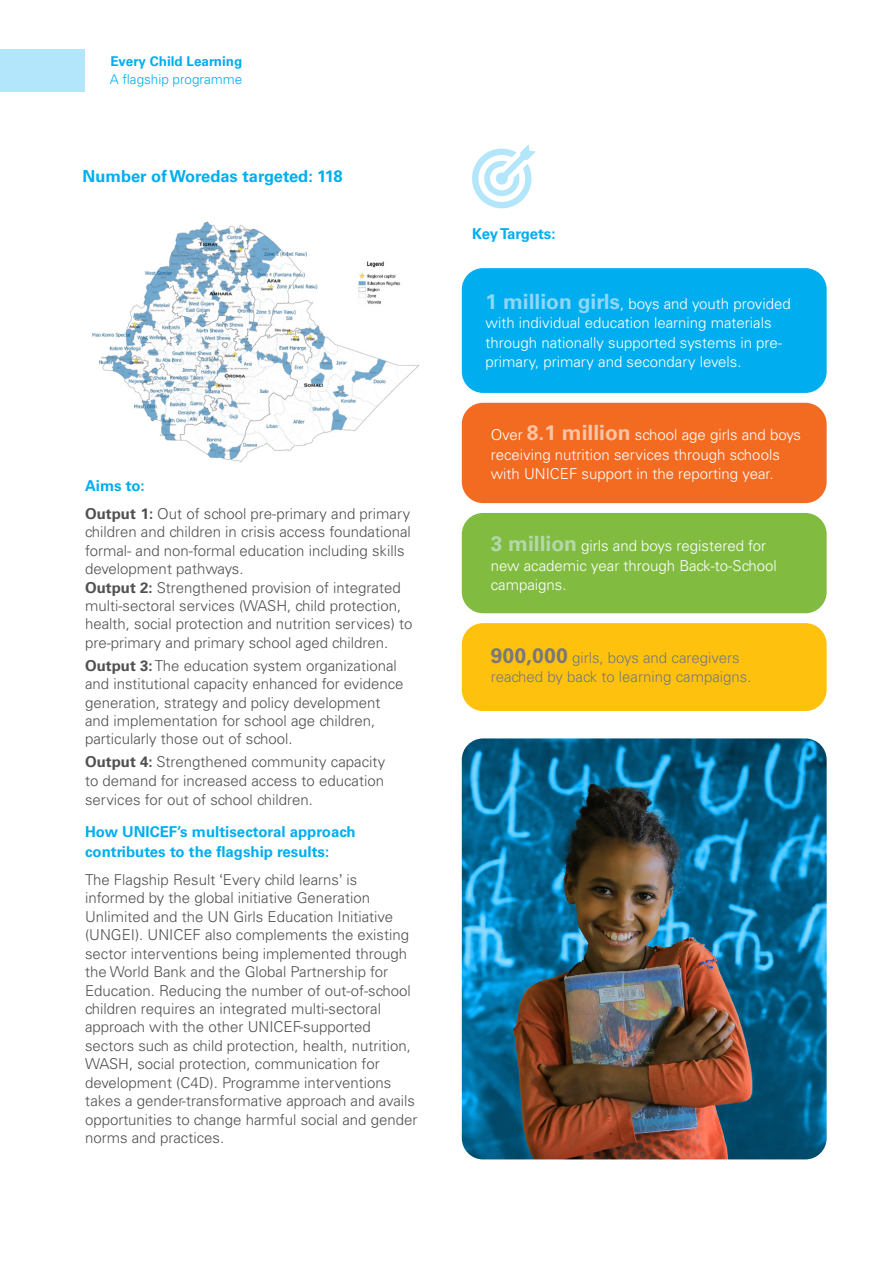
<style>
.page{position:relative;width:893px;height:1263px;background:#fff}
.page>*{position:absolute;margin:0;border:0;box-sizing:border-box;transform-origin:0 0}
.t1{font:700 16.5px "Univers LT Std";color:#00aeef}
.List_Paragraph{font:300 15px/18.5px "Univers LT Std";color:#515151}
.t2{font:300 15px/19.5px "Univers LT Std";color:#fff}
.t3{font:700 15px/19.5px "Univers LT Std";color:#00aeef}
.t4{font:300 15px/19.5px "Univers LT Std";color:#79787a}
.t5{font:700 13.5px "Univers LT Std";color:#00aeef}
.t6{font:300 13.5px "Univers LT Std";color:#00aeef}
.s1{font-weight:700}
.s2{font-weight:700;color:#fff}
.s3{font-family:"Microsoft Sans Serif";font-weight:400}
.s4{font-weight:700;font-size:21px;color:#8dd7f7}
.s5{font-weight:700;font-size:21px;color:#fac4a6}
.s6{font-weight:700;font-size:21px;color:#b5d7ac}
.s7{font-weight:700;font-size:21px}
</style>
<div class="page">
<div style="left:0;top:49px;width:85px;height:43px;background:#b3e6fa"></div>
<svg style="left:472px;top:144px;width:64px;height:65px"></svg>
<div style="left:462px;top:268px;width:365px;height:125px;background:#00aeef;border-radius:21px"></div>
<div style="left:462px;top:403px;width:365px;height:100px;background:#f26b21;border-radius:21px"></div>
<div style="left:462px;top:513px;width:365px;height:100px;background:#81bc41;border-radius:21px"></div>
<div style="left:462px;top:623px;width:365px;height:88px;background:#fec10d;border-radius:21px"></div>
<img style="left:462px;top:738px;width:365px;height:421px">
<img style="left:92px;top:221px;width:328px;height:242px">
<p class="t5" style="left:110px;top:53px;width:133px">Every Child Learning</p>
<p class="t6" style="left:110px;top:71px;width:134px">A flagship programme</p>
<p class="t1" style="left:83px;top:167px;width:262px">Number of Woredas targeted: 118</p>
<p class="t3" style="left:85px;top:476px;width:61px">Aims to:</p>
<p class="List_Paragraph" style="left:85px;top:504px;width:327px"><span class="s1">Output</span><span class="s2">-</span><span class="s1">1:</span> Out of school pre-primary and primary children and children in crisis access foundational formal- and non-formal education including skills development pathways.</p>
<p class="List_Paragraph" style="left:85px;top:578px;width:329px"><span class="s1">Output 2:</span> Strengthened provision of integrated multi-sectoral services (WASH, child protection, health, social protection and nutrition services) to pre-primary and primary school aged children.</p>
<p class="List_Paragraph" style="left:85px;top:656px;width:320px"><span class="s1">Output 3:</span> The education system organizational and institutional capacity enhanced for evidence generation, strategy and policy development and implementation for school age children, particularly those out of school.</p>
<p class="List_Paragraph" style="left:85px;top:752px;width:302px;line-height:18.9px;text-align:justify"><span class="s1">Output 4:</span> Strengthened community capacity to demand for increased access to education services for out of school children.</p>
<p class="t3" style="left:85px;top:822px;width:272px">How UNICEF’s multisectoral approach contributes to the flagship results:</p>
<p class="List_Paragraph" style="left:85px;top:870px;width:334px">The Flagship Result <span class="s3">‘</span>Every child learns<span class="s3">’</span> is informed by the global initiative Generation Unlimited and the UN Girls Education Initiative (UNGEI). UNICEF also complements the existing sector interventions being implemented through the World Bank and the Global Partnership for Education. Reducing the number of out-of-school children requires an integrated multi-sectoral approach with the other UNICEF-supported sectors such as child protection, health, nutrition, WASH, social protection, communication for development (C4D). Programme interventions takes a gender-transformative approach and avails opportunities to change harmful social and gender norms and practices.</p>
<p class="t3" style="left:472px;top:224px;width:85px">Key Targets:</p>
<p class="t2" style="left:486px;top:294px;width:307px"><span class="s4">1 million girls</span>, boys and youth provided with individual education learning materials through nationally supported systems in pre&shy;primary, primary and secondary levels.</p>
<p class="t2" style="left:491px;top:425px;width:312px">Over <span class="s5">8.1 million</span> school age girls and boys receiving nutrition services through schools with UNICEF support in the reporting year.</p>
<p class="t2" style="left:491px;top:536px;width:288px"><span class="s6">3 million</span> girls and boys registered for new academic year through Back-to-School campaigns.</p>
<p class="t4" style="left:491px;top:647px;width:262px"><span class="s7">900,000</span> girls, boys and caregivers reached by back to learning campaigns.</p>
</div>
